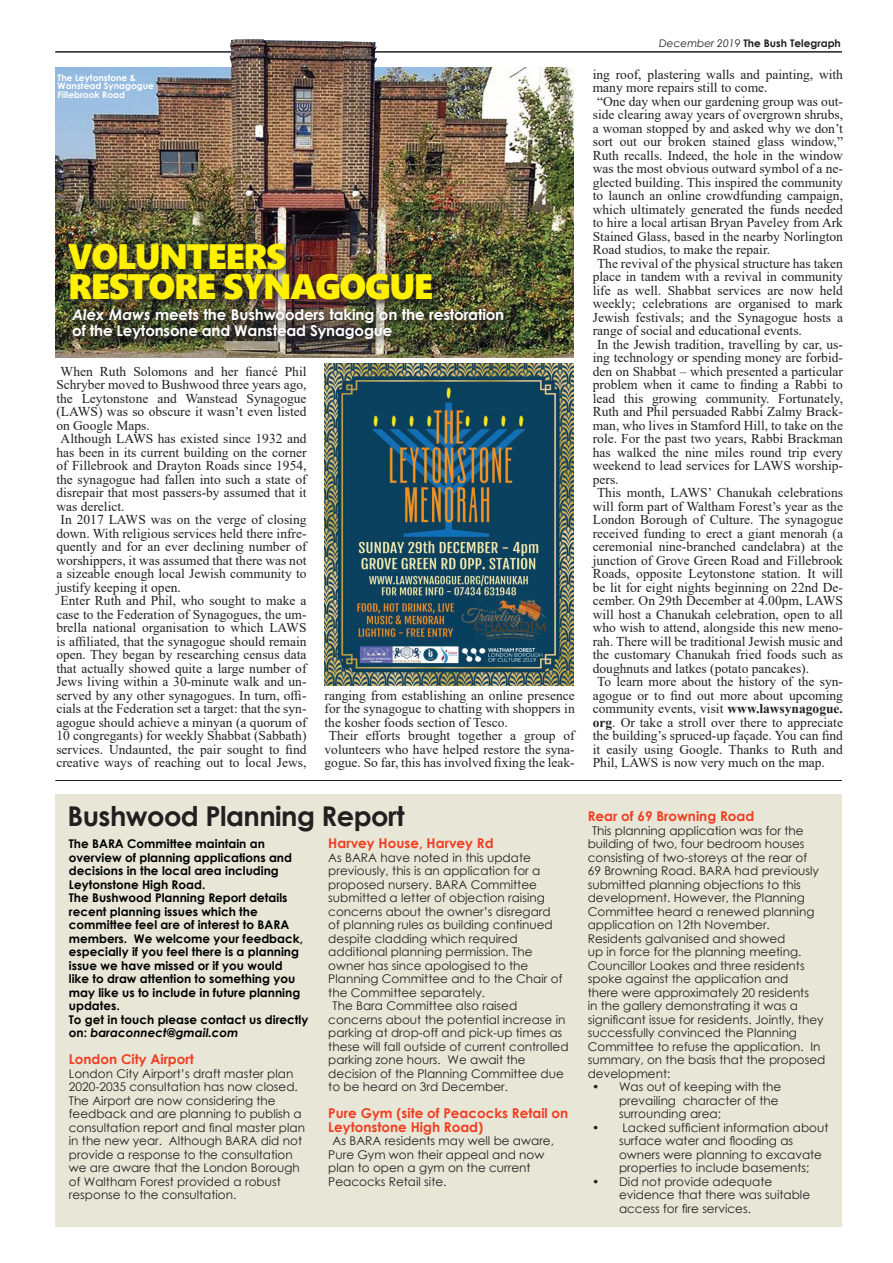
<style>
.page{position:relative;width:893px;height:1263px;background:#fff}
.page>*{position:absolute;margin:0;border:0;box-sizing:border-box;transform-origin:0 0}
.Heavy_Headline{font:35.25px "Segoe UI Black";letter-spacing:-.04em;color:#fff101}
.Small_Headlin{font:700 27.3px "Century Gothic";letter-spacing:-.02em;color:#231f20}
.Standfirst{font:700 15px/16.5px "Century Gothic";letter-spacing:-.01em;color:#fff}
.Body_Text{font:13.5px/13.5px "Times New Roman";color:#231f20;text-align:justify}
.Panel_Text{font:700 13.5px/13.5px "Century Gothic";color:#ef3e22}
.Plannign_Headline{font:700 13.5px "Century Gothic";color:#ef3e22}
.Panel_Text-2{font:12px/13.5px "Century Gothic";color:#231f20}
.Panel_Text-3{font:700 12px/13.5px "Century Gothic";color:#000}
.HEaders{font:700 10.5px "Century Gothic";color:#231f20}
.Picture_Caption{font:700 9px "Century Gothic";color:#fff}
.s1{font-style:italic}
.s2{font-weight:400;font-style:italic}
.s3{font-weight:700}
</style>
<div class="page">
<hr style="left:55px;top:51px;width:787px;height:2px;background:#231f20">
<div style="left:55px;top:794px;width:787px;height:432px;background:#e8e7d7"></div>
<hr style="left:55px;top:780px;width:787px;height:1px;background:#231f20">
<img style="left:55px;top:68px;width:519px;height:289px">
<div style="left:65px;top:240px;width:378px;height:70px;background:#231f20;opacity:.85"></div>
<img style="left:158px;top:39px;width:289px;height:49px">
<img style="left:325px;top:364px;width:249px;height:321px">
<img style="left:68px;top:304px;width:446px;height:45px">
<p class="Picture_Caption" style="left:58px;top:71px;width:80px">The Leytonstone &amp;</p>
<p class="Picture_Caption" style="left:58px;top:79px;width:98px">Wanstead Synagogue</p>
<p class="Picture_Caption" style="left:58px;top:87px;width:69px">Fillebrook Road</p>
<p class="Heavy_Headline" style="left:68px;top:231px;width:220px">VOLUNTEERS</p>
<p class="Heavy_Headline" style="left:68px;top:261px;width:367px">RESTORE SYNAGOGUE</p>
<p class="Standfirst" style="left:72px;top:305px;width:433px"><span class="s1">Alex Maws</span> meets the Bushwooders taking on the restoration of the Leytonsone and Wanstead Synagogue</p>
<p class="Body_Text" style="left:56px;top:364px;width:252px;text-indent:4px">When Ruth Solomons and her fiancé Phil Schryber moved to Bushwood three years ago, the Leytonstone and Wanstead Synagogue (LAWS) was so obscure it wasn’t even listed on Google Maps.</p>
<p class="Body_Text" style="left:56px;top:432px;width:252px;text-indent:4px">Although LAWS has existed since 1932 and has been in its current building on the corner of Fillebrook and Drayton Roads since 1954, the synagogue had fallen into such a state of disrepair that most passers-by assumed that it was derelict.</p>
<p class="Body_Text" style="left:56px;top:513px;width:252px;text-indent:4px">In 2017 LAWS was on the verge of closing down. With religious services held there infre&shy;quently and for an ever declining number of worshippers, it was assumed that there was not a sizeable enough local Jewish community to justify keeping it open.</p>
<p class="Body_Text" style="left:56px;top:594px;width:252px;text-align:center">Enter Ruth and Phil, who sought to make a case to the Federation of Synagogues, the um&shy;brella national organisation to which LAWS is affiliated, that the synagogue should remain open. They began by researching census data that actually showed quite a large number of Jews living within a 30-minute walk and un&shy;served by any other synagogues. In turn, offi&shy;cials at the Federation set a target: that the syn&shy;agogue should achieve a minyan (a quorum of 10 congregants) for weekly Shabbat (Sabbath) services. Undaunted, the pair sought to find creative ways of reaching out to local Jews,</p>
<p class="Body_Text" style="left:325px;top:688px;width:252px">ranging from establishing an online presence for the synagogue to chatting with shoppers in the kosher foods section of Tesco.</p>
<p class="Body_Text" style="left:325px;top:729px;width:252px;text-align:center">Their efforts brought together a group of volunteers who have helped restore the syna&shy;gogue. So far, this has involved fixing the leak-</p>
<p class="HEaders" style="left:659px;top:35px;width:183px"><span class="s2">December 2019</span> The Bush Telegraph</p>
<p class="Body_Text" style="left:593px;top:67px;width:252px">ing roof, plastering walls and painting, with many more repairs still to come.</p>
<p class="Body_Text" style="left:593px;top:94px;width:252px;text-indent:4px">“One day when our gardening group was out&shy;side clearing away years of overgrown shrubs, a woman stopped by and asked why we don’t sort out our broken stained glass window,” Ruth recalls. Indeed, the hole in the window was the most obvious outward symbol of a ne&shy;glected building. This inspired the community to launch an online crowdfunding campaign, which ultimately generated the funds needed to hire a local artisan Bryan Paveley from Ark Stained Glass, based in the nearby Norlington Road studios, to make the repair.</p>
<p class="Body_Text" style="left:593px;top:256px;width:252px;text-indent:4px">The revival of the physical structure has taken place in tandem with a revival in community life as well. Shabbat services are now held weekly; celebrations are organised to mark Jewish festivals; and the Synagogue hosts a range of social and educational events.</p>
<p class="Body_Text" style="left:593px;top:337px;width:252px;text-indent:4px">In the Jewish tradition, travelling by car, us&shy;ing technology or spending money are forbid&shy;den on Shabbat – which presented a particular problem when it came to finding a Rabbi to lead this growing community. Fortunately, Ruth and Phil persuaded Rabbi Zalmy Brack&shy;man, who lives in Stamford Hill, to take on the role. For the past two years, Rabbi Brackman has walked the nine miles round trip every weekend to lead services for LAWS worship&shy;pers.</p>
<p class="Body_Text" style="left:593px;top:486px;width:252px;text-indent:4px">This month, LAWS’ Chanukah celebrations will form part of Waltham Forest’s year as the London Borough of Culture. The synagogue received funding to erect a giant menorah (a ceremonial nine-branched candelabra) at the junction of Grove Green Road and Fillebrook Roads, opposite Leytonstone station. It will be lit for eight nights beginning on 22nd De&shy;cember. On 29th December at 4.00pm, LAWS will host a Chanukah celebration, open to all who wish to attend, alongside this new meno&shy;rah. There will be traditional Jewish music and the customary Chanukah fried foods such as doughnuts and latkes (potato pancakes).</p>
<p class="Body_Text" style="left:593px;top:675px;width:252px;text-indent:4px">To learn more about the history of the syn&shy;agogue or to find out more about upcoming community events, visit <span class="s3">www.lawsynagogue. org</span>. Or take a stroll over there to appreciate the building’s spruced-up façade. You can find it easily using Google. Thanks to Ruth and Phil, LAWS is now very much on the map.</p>
<p class="Small_Headlin" style="left:68px;top:795px;width:339px">Bushwood Planning Report</p>
<p class="Panel_Text-3" style="left:69px;top:837px;width:225px">The BARA Committee maintain an overview of planning applications and decisions in the local area including<br>Leytonstone High Road.</p>
<p class="Panel_Text-3" style="left:69px;top:891px;width:236px">The Bushwood Planning Report details recent planning issues which the committee feel are of interest to BARA members. We welcome your feedback, especially if you feel there is a planning issue we have missed or if you would like to draw attention to something you may like us to include in future planning updates.</p>
<p class="Panel_Text-3" style="left:69px;top:1012px;width:241px">To get in touch please contact us directly on: <span class="s1">baraconnect@gmail.com</span></p>
<p class="Panel_Text" style="left:69px;top:1052px;width:127px">London City Airport</p>
<p class="Panel_Text-2" style="left:69px;top:1067px;width:238px">London City Airport’s draft master plan 2020-2035 consultation has now closed.<br>The Airport are now considering the feedback and are planning to publish a consultation report and final master plan in the new year. Although BARA did not provide a response to the consultation we are aware that the London Borough of Waltham Forest provided a robust response to the consultation.</p>
<p class="Panel_Text" style="left:328px;top:836px;width:167px">Harvey House, Harvey Rd</p>
<p class="Panel_Text-2" style="left:328px;top:851px;width:236px">As BARA have noted in this update previously, this is an application for a proposed nursery. BARA Committee submitted a letter of objection raising concerns about the owner’s disregard of planning rules as building continued despite cladding which required additional planning permission. The owner has since apologised to the Planning Committee and to the Chair of the Committee separately.</p>
<p class="Panel_Text-2" style="left:328px;top:999px;width:242px;text-indent:4px">The Bara Committee also raised concerns about the potential increase in parking at drop-off and pick-up times as these will fall outside of current controlled parking zone hours. We await the decision of the Planning Committee due to be heard on 3rd December.</p>
<p class="Panel_Text" style="left:328px;top:1106px;width:242px">Pure Gym (site of Peacocks Retail on<br>Leytonstone High Road)</p>
<p class="Panel_Text-2" style="left:328px;top:1134px;width:227px;text-indent:4px">As BARA residents may well be aware,<br>Pure Gym won their appeal and now plan to open a gym on the current<br>Peacocks Retail site.</p>
<p class="Plannign_Headline" style="left:588px;top:806px;width:168px">Rear of 69 Browning Road</p>
<p class="Panel_Text-2" style="left:588px;top:824px;width:239px;text-indent:4px">This planning application was for the building of two, four bedroom houses consisting of two-storeys at the rear of<br>69 Browning Road. BARA had previously submitted planning objections to this development. However, the Planning Committee heard a renewed planning application on 12th November.<br>Residents galvanised and showed<br>up in force for the planning meeting.<br>Councillor Loakes and three residents spoke against the application and<br>there were approximately 20 residents<br>in the gallery demonstrating it was a significant issue for residents. Jointly, they successfully convinced the Planning Committee to refuse the application. In summary, on the basis that the proposed development:</p>
<p class="Panel_Text-2" style="left:619px;top:1080px;width:164px;text-indent:-27px">• Was out of keeping with the prevailing character of the surrounding area;</p>
<p class="Panel_Text-2" style="left:619px;top:1121px;width:211px;text-indent:-27px">• Lacked sufficient information about surface water and flooding as owners were planning to excavate properties to include basements;</p>
<p class="Panel_Text-2" style="left:619px;top:1175px;width:193px;text-indent:-27px">• Did not provide adequate evidence that there was suitable access for fire services.</p>
</div>
